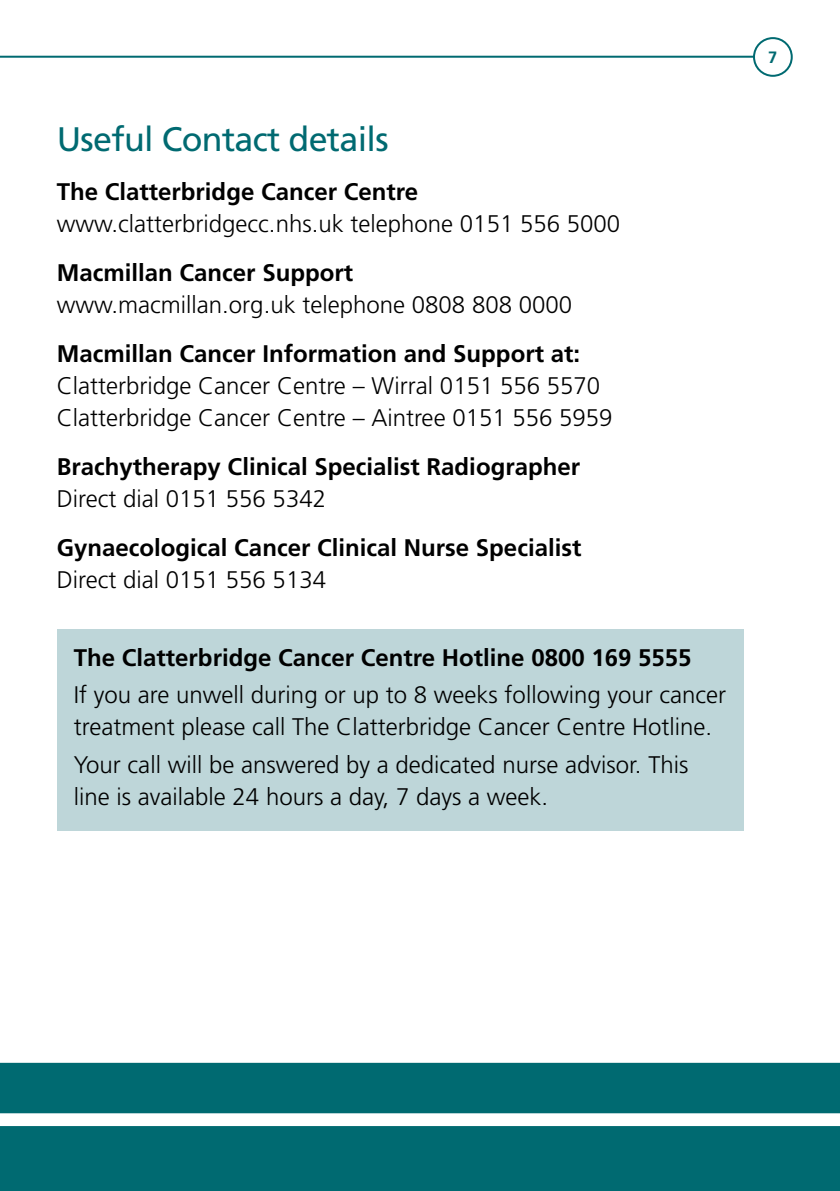
<style>
.page{position:relative;width:840px;height:1191px;background:#fff}
.page>*{position:absolute;margin:0;border:0;box-sizing:border-box;transform-origin:0 0}
.t1{font:34px "Frutiger";letter-spacing:-.02em;color:#006a71}
.t2{font:300 24px/32px "Frutiger";color:#000}
.t3{font:700 24px "Frutiger";color:#000}
.t4{font:700 16.4px "Frutiger";color:#006a71}
</style>
<div class="page">
<div style="left:0;top:1062px;width:839px;height:129px;background:#006a71"></div>
<hr style="left:0;top:56px;width:791px;height:2px;background:#006a71">
<div style="left:753px;top:38px;width:38px;height:38px;background:#fff;border-radius:50%"></div>
<div style="left:752px;top:37px;width:40px;height:40px;border:2px solid #006a71;border-radius:50%"></div>
<svg style="left:0;top:1113px;width:839px;height:13px"></svg>
<div style="left:57px;top:629px;width:686px;height:202px;background:#bed6d9"></div>
<h1 class="t1" style="left:57px;top:119px;width:333px">Useful Contact details</h1>
<p class="t3" style="left:57px;top:178px;width:363px">The Clatterbridge Cancer Centre</p>
<p class="t2" style="left:57px;top:208px;width:564px">www.clatterbridgecc.nhs.uk telephone 0151 556 5000</p>
<p class="t3" style="left:57px;top:259px;width:298px">Macmillan Cancer Support</p>
<p class="t2" style="left:57px;top:289px;width:516px">www.macmillan.org.uk telephone 0808 808 0000</p>
<p class="t3" style="left:57px;top:340px;width:524px">Macmillan Cancer Information and Support at:</p>
<p class="t2" style="left:57px;top:370px;width:557px">Clatterbridge Cancer Centre – Wirral 0151 556 5570<br>Clatterbridge Cancer Centre – Aintree 0151 556 5959</p>
<p class="t3" style="left:57px;top:453px;width:524px">Brachytherapy Clinical Specialist Radiographer</p>
<p class="t2" style="left:57px;top:483px;width:271px">Direct dial 0151 556 5342</p>
<p class="t3" style="left:57px;top:534px;width:526px">Gynaecological Cancer Clinical Nurse Specialist</p>
<p class="t2" style="left:57px;top:564px;width:271px">Direct dial 0151 556 5134</p>
<p class="t3" style="left:74px;top:643px;width:619px">The Clatterbridge Cancer Centre Hotline 0800 169 5555</p>
<p class="t2" style="left:74px;top:679px;width:653px">If you are unwell during or up to 8 weeks following your cancer treatment please call The Clatterbridge Cancer Centre Hotline.</p>
<p class="t2" style="left:74px;top:749px;width:615px">Your call will be answered by a dedicated nurse advisor. This line is available 24 hours a day, 7 days a week.</p>
<p class="t4" style="left:767px;top:48px;width:11px">7</p>
</div>
